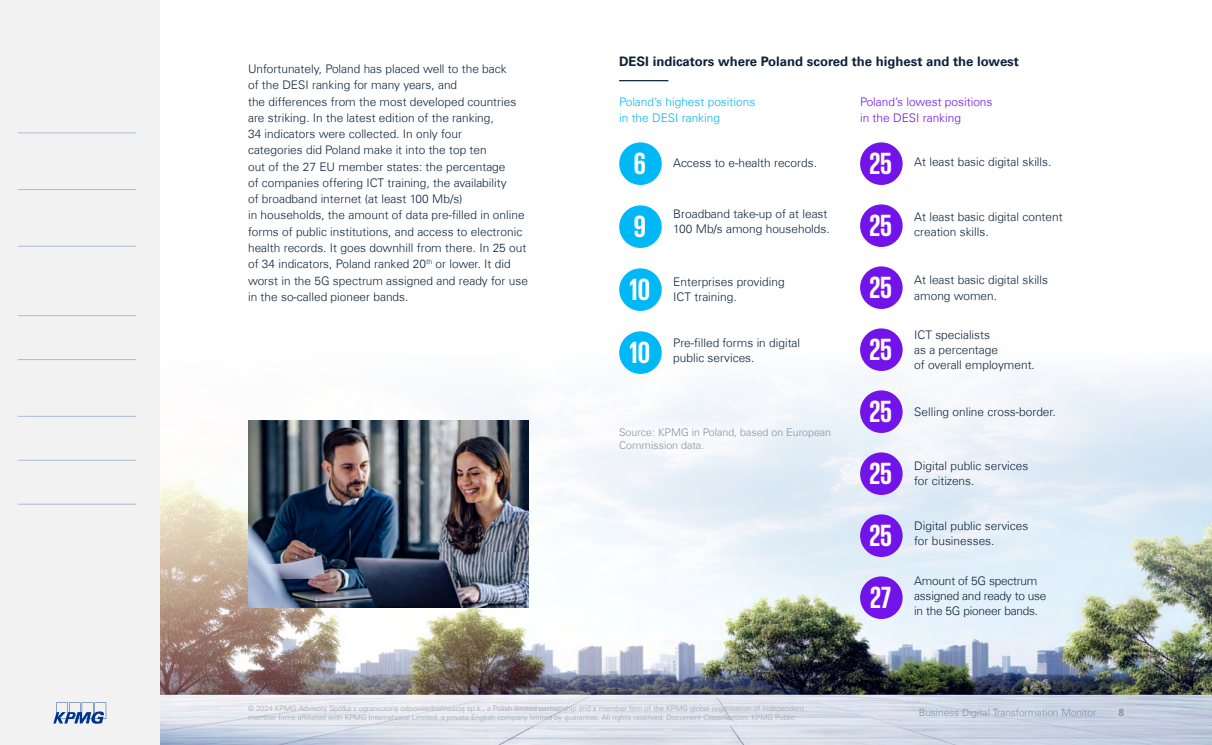
<style>
.page{position:relative;width:1212px;height:745px;background:#fff}
.page>*{position:absolute;margin:0;border:0;box-sizing:border-box;transform-origin:0 0}
.t1{font:700 31.25px "KPMG";letter-spacing:-.01em;color:#fff}
.t2{font:700 13.12px "Universfor KPMG";color:#0c233c}
.t3{font:300 11.88px/16.2px "Universfor KPMG";color:#0c233c}
.t4{font:300 11.88px/15px "Universfor KPMG";letter-spacing:-.02em;color:#0c233c}
.t5{font:300 11.88px/16.2px "Universfor KPMG";color:#00b8f5}
.t6{font:300 11.88px/16.2px "Universfor KPMG";color:#7213ea}
.t7{font:300 10.62px/12.8px "Universfor KPMG";color:#86919e}
.t8{font:300 10px "Universfor KPMG";color:#86919e}
.t9{font:700 10px "Open Sans";color:#86919e}
.t10{font:300 7.5px/9px "Universfor KPMG";color:#9ea7b1}
</style>
<div class="page">
<img style="left:159px;top:326px;width:1053px;height:418px">
<div style="left:619px;top:142px;width:43px;height:43px;background:#00b8f5;border-radius:50%"></div>
<div style="left:860px;top:576px;width:43px;height:42px;background:#7213ea;border-radius:50%"></div>
<div style="left:860px;top:142px;width:43px;height:43px;background:#7213ea;border-radius:50%"></div>
<div style="left:860px;top:204px;width:43px;height:43px;background:#7213ea;border-radius:50%"></div>
<div style="left:860px;top:266px;width:43px;height:43px;background:#7213ea;border-radius:50%"></div>
<div style="left:860px;top:328px;width:43px;height:43px;background:#7213ea;border-radius:50%"></div>
<div style="left:860px;top:390px;width:43px;height:42px;background:#7213ea;border-radius:50%"></div>
<div style="left:860px;top:452px;width:43px;height:42px;background:#7213ea;border-radius:50%"></div>
<div style="left:860px;top:514px;width:43px;height:42px;background:#7213ea;border-radius:50%"></div>
<div style="left:619px;top:205px;width:43px;height:43px;background:#00b8f5;border-radius:50%"></div>
<div style="left:619px;top:268px;width:43px;height:43px;background:#00b8f5;border-radius:50%"></div>
<div style="left:619px;top:331px;width:43px;height:42px;background:#00b8f5;border-radius:50%"></div>
<hr style="left:619px;top:80px;width:49px;height:1px;background:#0c233c">
<img style="left:248px;top:420px;width:280px;height:187px">
<div style="left:0;top:0;width:159px;height:744px;background:#f2f2f2"></div>
<hr style="left:18px;top:189px;width:118px;height:1px;background:#00338d">
<hr style="left:18px;top:132px;width:118px;height:1px;background:#00338d">
<hr style="left:18px;top:315px;width:118px;height:1px;background:#00338d">
<hr style="left:18px;top:246px;width:118px;height:1px;background:#00338d">
<hr style="left:18px;top:359px;width:118px;height:1px;background:#00338d">
<hr style="left:18px;top:459px;width:118px;height:1px;background:#00338d">
<hr style="left:18px;top:415px;width:118px;height:1px;background:#00338d">
<hr style="left:18px;top:503px;width:118px;height:1px;background:#00338d">
<svg style="left:53px;top:702px;width:53px;height:21px"></svg>
<p class="t3" style="left:248px;top:61px;width:281px">Unfortunately, Poland has placed well to the back<br>of the DESI ranking for many years, and<br>the differences from the most developed countries are striking. In the latest edition of the ranking,<br>34 indicators were collected. In only four<br>categories did Poland make it into the top ten<br>out of the 27 EU member states: the percentage<br>of companies offering ICT training, the availability<br>of broadband internet (at least 100 Mb/s)<br>in households, the amount of data pre-filled in online forms of public institutions, and access to electronic health records. It goes downhill from there. In 25 out of 34 indicators, Poland ranked 20<sup>th</sup> or lower. It did worst in the 5G spectrum assigned and ready for use in the so-called pioneer bands.</p>
<p class="t2" style="left:619px;top:54px;width:401px">DESI indicators where Poland scored the highest and the lowest</p>
<p class="t5" style="left:619px;top:93px;width:138px">Poland’s highest positions in the DESI ranking</p>
<p class="t6" style="left:860px;top:93px;width:134px">Poland’s lowest positions in the DESI ranking</p>
<h1 class="t1" style="left:634px;top:148px;width:14px">6</h1>
<p class="t3" style="left:673px;top:155px;width:145px">Access to e-health records.</p>
<h1 class="t1" style="left:869px;top:148px;width:24px">25</h1>
<p class="t3" style="left:914px;top:153px;width:139px">At least basic digital skills.</p>
<h1 class="t1" style="left:634px;top:211px;width:14px">9</h1>
<p class="t3" style="left:673px;top:206px;width:158px;line-height:15px">Broadband take-up of at least<br>100 Mb/s among households.</p>
<h1 class="t1" style="left:630px;top:274px;width:22px">10</h1>
<p class="t3" style="left:673px;top:274px;width:113px;line-height:15px">Enterprises providing<br>ICT training.</p>
<h1 class="t1" style="left:630px;top:337px;width:22px">10</h1>
<p class="t3" style="left:673px;top:335px;width:128px;line-height:15px">Pre-filled forms in digital public services.</p>
<p class="t7" style="left:619px;top:426px;width:213px">Source: KPMG in Poland, based on European<br>Commission data.</p>
<h1 class="t1" style="left:869px;top:210px;width:24px">25</h1>
<p class="t3" style="left:914px;top:209px;width:150px;line-height:15px">At least basic digital content creation skills.</p>
<h1 class="t1" style="left:869px;top:272px;width:24px">25</h1>
<p class="t3" style="left:914px;top:272px;width:135px;line-height:15px">At least basic digital skills among women.</p>
<h1 class="t1" style="left:869px;top:334px;width:24px">25</h1>
<p class="t3" style="left:914px;top:327px;width:122px;line-height:15px">ICT specialists<br>as a percentage<br>of overall employment.</p>
<h1 class="t1" style="left:869px;top:396px;width:24px">25</h1>
<p class="t3" style="left:914px;top:403px;width:143px">Selling online cross-border.</p>
<h1 class="t1" style="left:869px;top:457px;width:24px">25</h1>
<p class="t3" style="left:914px;top:457px;width:116px;line-height:15px">Digital public services for citizens.</p>
<h1 class="t1" style="left:869px;top:519px;width:24px">25</h1>
<p class="t3" style="left:914px;top:518px;width:116px;line-height:15px">Digital public services for businesses.</p>
<h1 class="t1" style="left:870px;top:581px;width:23px">27</h1>
<p class="t4" style="left:914px;top:573px;width:134px">Amount of 5G spectrum assigned and ready to use in the 5G pioneer bands.</p>
<p class="t10" style="left:248px;top:703px;width:558px">© 2024 KPMG Advisory Spółka z ograniczoną odpowiedzialnością sp.k., a Polish limited partnership and a member firm of the KPMG global organization of independent member firms affiliated with KPMG International Limited, a private English company limited by guarantee. All rights reserved. Document Classification: KPMG Public</p>
<p class="t8" style="left:919px;top:706px;width:179px">Business Digital Transformation Monitor</p>
<p class="t9" style="left:1118px;top:705px;width:7px">8</p>
</div>
